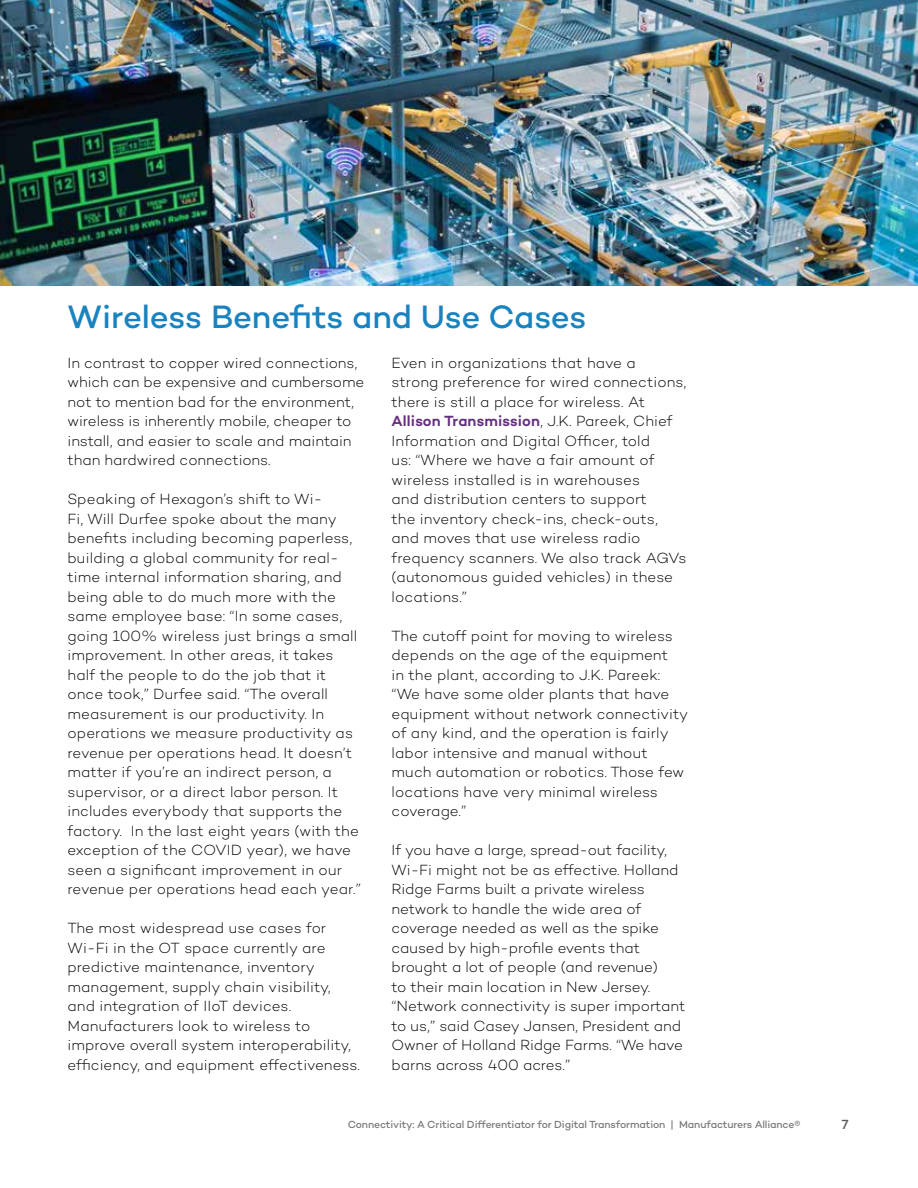
<style>
.page{position:relative;width:918px;height:1188px;background:#fff}
.page>*{position:absolute;margin:0;border:0;box-sizing:border-box;transform-origin:0 0}
.t1{font:500 33px "Campton";letter-spacing:-.01em;color:#1983bf}
.t2{font:300 15px/19.5px "Campton";color:#000}
.t3{font:500 13.5px "Campton";color:#58595b}
.t4{font:500 10.5px "Campton";letter-spacing:-.01em;color:#797a7d}
.s1{font-weight:600;color:#64307e}
</style>
<div class="page">
<img style="left:0;top:0;width:918px;height:285px">
<h1 class="t1" style="left:68px;top:296px;width:521px">Wireless Benefits and Use Cases</h1>
<p class="t2" style="left:68px;top:353px;width:298px">In contrast to copper wired connections, which can be expensive and cumbersome not to mention bad for the environment, wireless is inherently mobile, cheaper to install, and easier to scale and maintain than hardwired connections.</p>
<p class="t2" style="left:68px;top:489px;width:295px">Speaking of Hexagon’s shift to Wi-<br>Fi, Will Durfee spoke about the many benefits including becoming paperless, building a global community for real&shy;time internal information sharing, and being able to do much more with the same employee base: “In some cases, going 100% wireless just brings a small improvement. In other areas, it takes half the people to do the job that it once took,” Durfee said. “The overall measurement is our productivity. In operations we measure productivity as revenue per operations head. It doesn’t matter if you’re an indirect person, a supervisor, or a direct labor person. It includes everybody that supports the factory. In the last eight years (with the exception of the COVID year), we have seen a significant improvement in our revenue per operations head each year.”</p>
<p class="t2" style="left:68px;top:918px;width:294px">The most widespread use cases for Wi-Fi in the OT space currently are predictive maintenance, inventory management, supply chain visibility, and integration of IIoT devices.<br>Manufacturers look to wireless to improve overall system interoperability, efficiency, and equipment effectiveness.</p>
<p class="t2" style="left:392px;top:353px;width:296px">Even in organizations that have a strong preference for wired connections, there is still a place for wireless. At <span class="s1">Allison Transmission</span>, J.K. Pareek, Chief Information and Digital Officer, told<br>us: “Where we have a fair amount of wireless installed is in warehouses<br>and distribution centers to support<br>the inventory check-ins, check-outs, and moves that use wireless radio frequency scanners. We also track AGVs (autonomous guided vehicles) in these locations.”</p>
<p class="t2" style="left:392px;top:626px;width:298px">The cutoff point for moving to wireless depends on the age of the equipment<br>in the plant, according to J.K. Pareek: “We have some older plants that have equipment without network connectivity of any kind, and the operation is fairly labor intensive and manual without much automation or robotics. Those few locations have very minimal wireless coverage.”</p>
<p class="t2" style="left:392px;top:840px;width:295px">If you have a large, spread-out facility, Wi-Fi might not be as effective. Holland Ridge Farms built a private wireless network to handle the wide area of coverage needed as well as the spike caused by high-profile events that brought a lot of people (and revenue)<br>to their main location in New Jersey. “Network connectivity is super important to us,” said Casey Jansen, President and Owner of Holland Ridge Farms. “We have barns across 400 acres.”</p>
<p class="t4" style="left:348px;top:1118px;width:454px">Connectivity: A Critical Differentiator for Digital Transformation | Manufacturers Alliance®</p>
<p class="t3" style="left:842px;top:1116px;width:8px">7</p>
</div>
